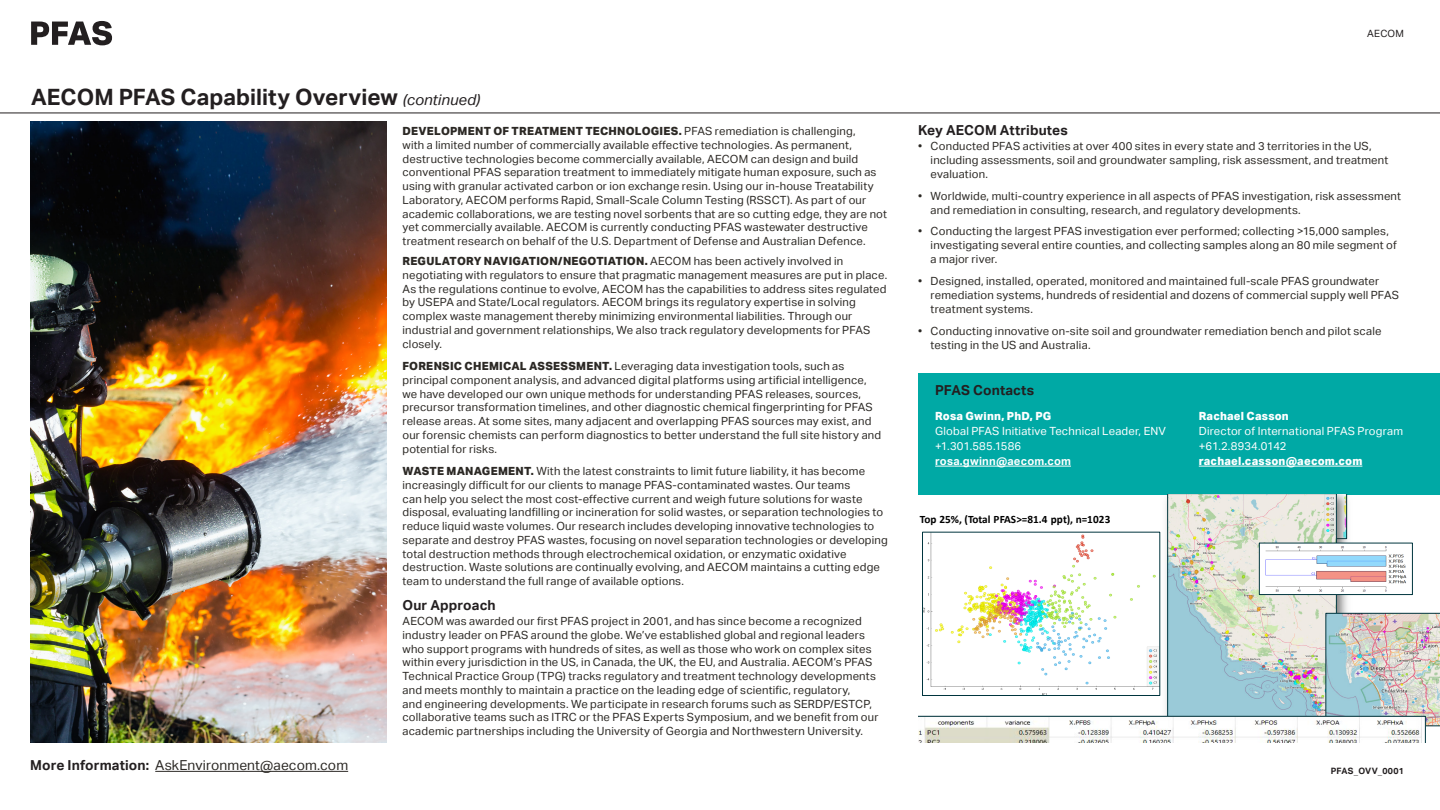
<style>
.page{position:relative;width:1440px;height:810px;background:#fff}
.page>*{position:absolute;margin:0;border:0;box-sizing:border-box;transform-origin:0 0}
.CV_Heading_Large_A_B{font:700 22.5px "AECOM Sans";letter-spacing:.005em;color:#231f20}
.Heading_08_A_Bd_11_1{font:700 13.75px "AECOM Sans";letter-spacing:.01em;color:#231f20}
.Heading_08_A_Bd_11_1-2{font:13.75px "AECOM Sans";letter-spacing:.005em;color:#2b2824}
.MAIN_BODY_TEXT_9_11{font:11.25px/13.8px "AECOM Sans";letter-spacing:.015em;color:#2b2824}
.MAIN_BODY_TEXT_9_11-2{font:11.25px "AECOM Sans";letter-spacing:.015em;color:#fff}
.MAIN_BODY_TEXT_9_11-3{font:800 11.25px "AECOM Sans";letter-spacing:.015em;color:#fff}
.t1{font:700 11.25px "Calibri";letter-spacing:.01em;color:#000}
.MAIN_BODY_TEXT_9_11-4{font:700 11.25px "AECOM Sans";letter-spacing:.015em;color:#fff}
.MAIN_BODY_TEXT_9_11-5{font:11.25px "AECOM Sans";letter-spacing:-.01em;color:#fff}
.Header___Footer_Left{font:10px "AECOM Sans";letter-spacing:.02em;color:#231f20}
.Page_Number_Right_A{font:700 8.75px "AECOM Sans";letter-spacing:.02em;color:#231f20}
.s1{font-weight:400;font-style:italic;font-size:15px}
.s2{font-weight:700;color:#231f20}
.s3{font-weight:800}
</style>
<div class="page">
<img style="left:30px;top:122px;width:357px;height:620px">
<hr style="left:0;top:113px;width:1440px;height:1px;background:#231f20">
<hr style="left:155px;top:771px;width:193px;height:1px;background:#2b2824">
<svg style="left:31px;top:21px;width:81px;height:24px"></svg>
<div style="left:918px;top:373px;width:522px;height:122px;background:#00a9a5"></div>
<hr style="left:935px;top:466px;width:136px;height:1px;background:#fff">
<hr style="left:1199px;top:466px;width:163px;height:1px;background:#fff">
<img style="left:918px;top:495px;width:522px;height:247px">
<p class="CV_Heading_Large_A_B" style="left:31px;top:84px;width:450px">AECOM PFAS Capability Overview <span class="s1">(continued)</span></p>
<p class="Heading_08_A_Bd_11_1-2" style="left:30px;top:757px;width:319px"><span class="s2">More Information:</span> AskEnvironment@aecom.com</p>
<p class="MAIN_BODY_TEXT_9_11" style="left:403px;top:124px;width:486px"><span class="s3">DEVELOPMENT OF TREATMENT TECHNOLOGIES.</span> PFAS remediation is challenging,<br>with a limited number of commercially available effective technologies. As permanent, destructive technologies become commercially available, AECOM can design and build conventional PFAS separation treatment to immediately mitigate human exposure, such as using with granular activated carbon or ion exchange resin. Using our in-house Treatability Laboratory, AECOM performs Rapid, Small-Scale Column Testing (RSSCT). As part of our academic collaborations, we are testing novel sorbents that are so cutting edge, they are not yet commercially available. AECOM is currently conducting PFAS wastewater destructive treatment research on behalf of the U.S. Department of Defense and Australian Defence.</p>
<p class="MAIN_BODY_TEXT_9_11" style="left:403px;top:254px;width:486px"><span class="s3">REGULATORY NAVIGATION/NEGOTIATION.</span> AECOM has been actively involved in negotiating with regulators to ensure that pragmatic management measures are put in place.<br>As the regulations continue to evolve, AECOM has the capabilities to address sites regulated by USEPA and State/Local regulators. AECOM brings its regulatory expertise in solving complex waste management thereby minimizing environmental liabilities. Through our industrial and government relationships, We also track regulatory developments for PFAS closely.</p>
<p class="MAIN_BODY_TEXT_9_11" style="left:403px;top:359px;width:480px"><span class="s3">FORENSIC CHEMICAL ASSESSMENT.</span> Leveraging data investigation tools, such as principal component analysis, and advanced digital platforms using artificial intelligence, we have developed our own unique methods for understanding PFAS releases, sources, precursor transformation timelines, and other diagnostic chemical fingerprinting for PFAS release areas. At some sites, many adjacent and overlapping PFAS sources may exist, and our forensic chemists can perform diagnostics to better understand the full site history and potential for risks.</p>
<p class="MAIN_BODY_TEXT_9_11" style="left:403px;top:464px;width:487px"><span class="s3">WASTE MANAGEMENT.</span> With the latest constraints to limit future liability, it has become increasingly difficult for our clients to manage PFAS-contaminated wastes. Our teams<br>can help you select the most cost-effective current and weigh future solutions for waste disposal, evaluating landfilling or incineration for solid wastes, or separation technologies to reduce liquid waste volumes. Our research includes developing innovative technologies to separate and destroy PFAS wastes, focusing on novel separation technologies or developing total destruction methods through electrochemical oxidation, or enzymatic oxidative destruction. Waste solutions are continually evolving, and AECOM maintains a cutting edge team to understand the full range of available options.</p>
<p class="Heading_08_A_Bd_11_1" style="left:403px;top:597px;width:95px">Our Approach</p>
<p class="MAIN_BODY_TEXT_9_11" style="left:403px;top:614px;width:477px">AECOM was awarded our first PFAS project in 2001, and has since become a recognized industry leader on PFAS around the globe. We’ve established global and regional leaders who support programs with hundreds of sites, as well as those who work on complex sites within every jurisdiction in the US, in Canada, the UK, the EU, and Australia. AECOM’s PFAS Technical Practice Group (TPG) tracks regulatory and treatment technology developments and meets monthly to maintain a practice on the leading edge of scientific, regulatory,<br>and engineering developments. We participate in research forums such as SERDP/ESTCP, collaborative teams such as ITRC or the PFAS Experts Symposium, and we benefit from our academic partnerships including the University of Georgia and Northwestern University.</p>
<p class="Header___Footer_Left" style="left:1367px;top:27px;width:38px">AECOM</p>
<p class="Heading_08_A_Bd_11_1" style="left:918px;top:122px;width:151px">Key AECOM Attributes</p>
<p class="MAIN_BODY_TEXT_9_11" style="left:931px;top:139px;width:459px;text-indent:-12px">• Conducted PFAS activities at over 400 sites in every state and 3 territories in the US, including assessments, soil and groundwater sampling, risk assessment, and treatment evaluation.</p>
<p class="MAIN_BODY_TEXT_9_11" style="left:931px;top:189px;width:472px;text-indent:-12px">• Worldwide, multi-country experience in all aspects of PFAS investigation, risk assessment and remediation in consulting, research, and regulatory developments.</p>
<p class="MAIN_BODY_TEXT_9_11" style="left:931px;top:224px;width:468px;text-indent:-12px">• Conducting the largest PFAS investigation ever performed; collecting &gt;15,000 samples, investigating several entire counties, and collecting samples along an 80 mile segment of a major river.</p>
<p class="MAIN_BODY_TEXT_9_11" style="left:931px;top:274px;width:470px;text-indent:-12px">• Designed, installed, operated, monitored and maintained full-scale PFAS groundwater remediation systems, hundreds of residential and dozens of commercial supply well PFAS treatment systems.</p>
<p class="MAIN_BODY_TEXT_9_11" style="left:931px;top:324px;width:452px;text-indent:-12px">• Conducting innovative on-site soil and groundwater remediation bench and pilot scale testing in the US and Australia.</p>
<p class="Heading_08_A_Bd_11_1" style="left:935px;top:382px;width:101px">PFAS Contacts</p>
<p class="MAIN_BODY_TEXT_9_11-3" style="left:935px;top:409px;width:118px">Rosa Gwinn, PhD, PG</p>
<p class="MAIN_BODY_TEXT_9_11-2" style="left:935px;top:425px;width:232px">Global PFAS Initiative Technical Leader, ENV</p>
<p class="MAIN_BODY_TEXT_9_11-2" style="left:935px;top:440px;width:88px">+1.301.585.1586</p>
<p class="MAIN_BODY_TEXT_9_11-4" style="left:935px;top:455px;width:137px">rosa.gwinn@aecom.com</p>
<p class="t1" style="left:920px;top:512px;width:192px">Top 25%, (Total PFAS&gt;=81.4 ppt), n=1023</p>
<p class="MAIN_BODY_TEXT_9_11-3" style="left:1199px;top:409px;width:92px">Rachael Casson</p>
<p class="MAIN_BODY_TEXT_9_11-2" style="left:1199px;top:425px;width:206px">Director of International PFAS Program</p>
<p class="MAIN_BODY_TEXT_9_11-5" style="left:1199px;top:440px;width:89px">+61.2.8934.0142</p>
<p class="MAIN_BODY_TEXT_9_11-3" style="left:1199px;top:454px;width:165px">rachael.casson@aecom.com</p>
<p class="Page_Number_Right_A" style="left:1331px;top:766px;width:75px">PFAS_OVV_0001</p>
</div>
